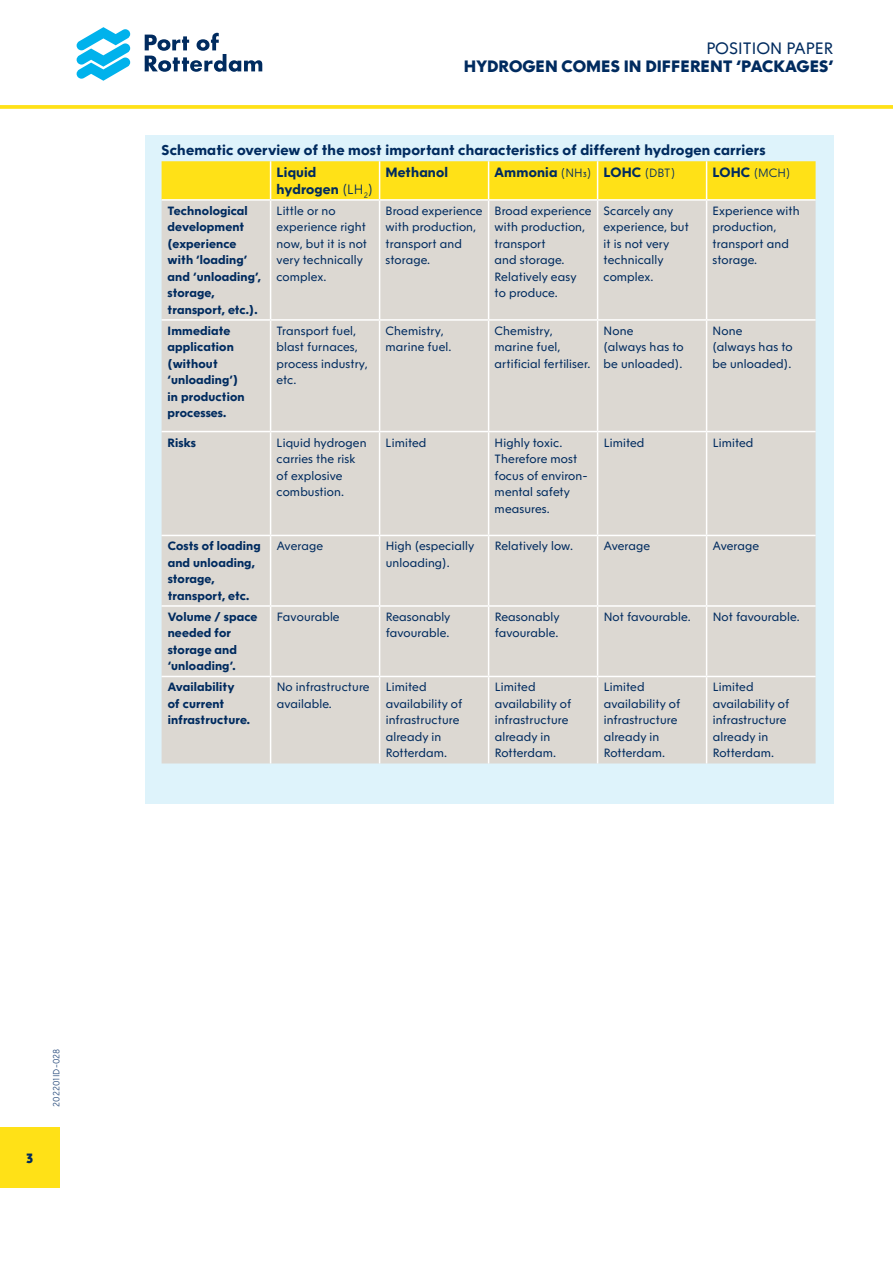
<style>
.page{position:relative;width:893px;height:1263px;background:#fff}
.page>*{position:absolute;margin:0;border:0;box-sizing:border-box;transform-origin:0 0}
.t1{font:800 16.5px "NLRTM";color:#002b5f}
.t2{font:16.5px "NLRTM";color:#002b5f}
.t3{font:700 14.25px "NLRTM";letter-spacing:.01em;color:#002b5f}
.t4{font:700 13.5px/16.5px "NLRTM";letter-spacing:.01em;color:#002b5f}
.t5{font:800 13.5px "NLRTM";color:#002b5f}
.t6{font:12px/16.5px "NLRTM";letter-spacing:.01em;color:#002b5f}
.t7{font:700 12px/16.5px "NLRTM";letter-spacing:.01em;color:#002b5f}
.t8{font:300 12px "NLRTM";color:#002b5f}
.t9{font:300 9px "NLRTM";letter-spacing:.01em;color:#2b4e7e}
.s1{font-weight:300}
.s2{font-weight:300;font-size:12px}
.s3{font-weight:700;font-size:13.5px}
</style>
<div class="page">
<div style="left:0;top:1127px;width:60px;height:61px;background:#ffe117"></div>
<div style="left:145px;top:135px;width:688px;height:668px;background:#def3fb"></div>
<div style="left:162px;top:161px;width:654px;height:38px;background:#ffe117"></div>
<div style="left:162px;top:201px;width:654px;height:562px;background:#dcd8d2"></div>
<hr style="left:270px;top:161px;width:1px;height:38px;background:#fff">
<hr style="left:379px;top:161px;width:1px;height:38px;background:#fff">
<hr style="left:488px;top:161px;width:1px;height:38px;background:#fff">
<hr style="left:597px;top:161px;width:1px;height:38px;background:#fff">
<hr style="left:706px;top:161px;width:1px;height:38px;background:#fff">
<hr style="left:162px;top:199px;width:109px;height:2px;background:#fff">
<hr style="left:271px;top:199px;width:109px;height:2px;background:#fff">
<hr style="left:270px;top:201px;width:1px;height:118px;background:#fff">
<hr style="left:380px;top:199px;width:109px;height:2px;background:#fff">
<hr style="left:379px;top:201px;width:1px;height:118px;background:#fff">
<hr style="left:489px;top:199px;width:109px;height:2px;background:#fff">
<hr style="left:488px;top:201px;width:1px;height:118px;background:#fff">
<hr style="left:598px;top:199px;width:109px;height:2px;background:#fff">
<hr style="left:597px;top:201px;width:1px;height:118px;background:#fff">
<hr style="left:707px;top:199px;width:109px;height:2px;background:#fff">
<hr style="left:706px;top:201px;width:1px;height:118px;background:#fff">
<hr style="left:162px;top:319px;width:109px;height:2px;background:#fff">
<hr style="left:271px;top:319px;width:109px;height:2px;background:#fff">
<hr style="left:270px;top:321px;width:1px;height:110px;background:#fff">
<hr style="left:380px;top:319px;width:109px;height:2px;background:#fff">
<hr style="left:379px;top:321px;width:1px;height:110px;background:#fff">
<hr style="left:489px;top:319px;width:109px;height:2px;background:#fff">
<hr style="left:488px;top:321px;width:1px;height:110px;background:#fff">
<hr style="left:598px;top:319px;width:109px;height:2px;background:#fff">
<hr style="left:597px;top:321px;width:1px;height:110px;background:#fff">
<hr style="left:707px;top:319px;width:109px;height:2px;background:#fff">
<hr style="left:706px;top:321px;width:1px;height:110px;background:#fff">
<hr style="left:162px;top:431px;width:109px;height:1px;background:#fff">
<hr style="left:271px;top:431px;width:109px;height:1px;background:#fff">
<hr style="left:270px;top:432px;width:1px;height:103px;background:#fff">
<hr style="left:380px;top:431px;width:109px;height:1px;background:#fff">
<hr style="left:379px;top:432px;width:1px;height:103px;background:#fff">
<hr style="left:489px;top:431px;width:109px;height:1px;background:#fff">
<hr style="left:488px;top:432px;width:1px;height:103px;background:#fff">
<hr style="left:598px;top:431px;width:109px;height:1px;background:#fff">
<hr style="left:597px;top:432px;width:1px;height:103px;background:#fff">
<hr style="left:707px;top:431px;width:109px;height:1px;background:#fff">
<hr style="left:706px;top:432px;width:1px;height:103px;background:#fff">
<hr style="left:162px;top:535px;width:109px;height:1px;background:#fff">
<hr style="left:271px;top:535px;width:109px;height:1px;background:#fff">
<hr style="left:270px;top:536px;width:1px;height:69px;background:#fff">
<hr style="left:380px;top:535px;width:109px;height:1px;background:#fff">
<hr style="left:379px;top:536px;width:1px;height:69px;background:#fff">
<hr style="left:489px;top:535px;width:109px;height:1px;background:#fff">
<hr style="left:488px;top:536px;width:1px;height:69px;background:#fff">
<hr style="left:598px;top:535px;width:109px;height:1px;background:#fff">
<hr style="left:597px;top:536px;width:1px;height:69px;background:#fff">
<hr style="left:707px;top:535px;width:109px;height:1px;background:#fff">
<hr style="left:706px;top:536px;width:1px;height:69px;background:#fff">
<hr style="left:162px;top:605px;width:109px;height:2px;background:#fff">
<hr style="left:271px;top:605px;width:109px;height:2px;background:#fff">
<hr style="left:270px;top:607px;width:1px;height:69px;background:#fff">
<hr style="left:380px;top:605px;width:109px;height:2px;background:#fff">
<hr style="left:379px;top:607px;width:1px;height:69px;background:#fff">
<hr style="left:489px;top:605px;width:109px;height:2px;background:#fff">
<hr style="left:488px;top:607px;width:1px;height:69px;background:#fff">
<hr style="left:598px;top:605px;width:109px;height:2px;background:#fff">
<hr style="left:597px;top:607px;width:1px;height:69px;background:#fff">
<hr style="left:707px;top:605px;width:109px;height:2px;background:#fff">
<hr style="left:706px;top:607px;width:1px;height:69px;background:#fff">
<hr style="left:162px;top:676px;width:109px;height:1px;background:#fff">
<hr style="left:271px;top:676px;width:109px;height:1px;background:#fff">
<hr style="left:270px;top:677px;width:1px;height:86px;background:#fff">
<hr style="left:380px;top:676px;width:109px;height:1px;background:#fff">
<hr style="left:379px;top:677px;width:1px;height:86px;background:#fff">
<hr style="left:489px;top:676px;width:109px;height:1px;background:#fff">
<hr style="left:488px;top:677px;width:1px;height:86px;background:#fff">
<hr style="left:598px;top:676px;width:109px;height:1px;background:#fff">
<hr style="left:597px;top:677px;width:1px;height:86px;background:#fff">
<hr style="left:707px;top:676px;width:109px;height:1px;background:#fff">
<hr style="left:706px;top:677px;width:1px;height:86px;background:#fff">
<svg style="left:77px;top:27px;width:53px;height:54px"></svg>
<svg style="left:145px;top:33px;width:117px;height:39px"></svg>
<svg style="left:0;top:105px;width:893px;height:4px;background:#ffe225"></svg>
<h1 class="t2" style="left:706px;top:38px;width:129px">POSITION PAPER</h1>
<h1 class="t1" style="left:464px;top:56px;width:371px">HYDROGEN COMES IN DIFFERENT ‘PACKAGES’</h1>
<p class="t3" style="left:162px;top:142px;width:606px">Schematic overview of the most important characteristics of different hydrogen carriers</p>
<p class="t4" style="left:277px;top:164px;width:98px">Liquid hydrogen <span class="s1">(LH</span><sub>2</sub><span class="s1">)</span></p>
<p class="t4" style="left:386px;top:164px;width:64px">Methanol</p>
<p class="t4" style="left:495px;top:164px;width:182px">Ammonia <span class="s2">(NH3)</span> LOHC <span class="s2">(DBT)</span></p>
<p class="t8" style="left:713px;top:166px;width:79px"><span class="s3">LOHC</span> (MCH)</p>
<p class="t7" style="left:168px;top:202px;width:95px">Technological development (experience with ‘loading’ and ‘unloading’, storage, transport, etc.).</p>
<p class="t6" style="left:277px;top:202px;width:92px">Little or no experience right now, but it is not very technically complex.</p>
<p class="t6" style="left:386px;top:202px;width:98px">Broad experience with production, transport and storage.</p>
<p class="t6" style="left:495px;top:202px;width:98px">Broad experience with production, transport<br>and storage.<br>Relatively easy<br>to produce.</p>
<p class="t6" style="left:604px;top:202px;width:87px">Scarcely any experience, but it is not very technically complex.</p>
<p class="t6" style="left:713px;top:202px;width:89px">Experience with production, transport and storage.</p>
<p class="t7" style="left:168px;top:322px;width:79px">Immediate application (without ‘unloading’) in production processes.</p>
<p class="t6" style="left:277px;top:322px;width:93px">Transport fuel, blast furnaces, process industry, etc.</p>
<p class="t6" style="left:386px;top:322px;width:67px">Chemistry, marine fuel.</p>
<p class="t6" style="left:495px;top:322px;width:97px">Chemistry, marine fuel, artificial fertiliser.</p>
<p class="t6" style="left:604px;top:322px;width:81px">None<br>(always has to be unloaded).</p>
<p class="t6" style="left:713px;top:322px;width:81px">None<br>(always has to be unloaded).</p>
<p class="t7" style="left:168px;top:434px;width:30px">Risks</p>
<p class="t6" style="left:277px;top:434px;width:91px">Liquid hydrogen carries the risk of explosive combustion.</p>
<p class="t6" style="left:386px;top:434px;width:42px">Limited</p>
<p class="t6" style="left:495px;top:434px;width:95px">Highly toxic.<br>Therefore most focus of environ&shy;mental safety measures.</p>
<p class="t6" style="left:604px;top:434px;width:42px">Limited</p>
<p class="t6" style="left:713px;top:434px;width:42px">Limited</p>
<p class="t7" style="left:168px;top:538px;width:95px">Costs of loading and unloading, storage, transport, etc.</p>
<p class="t6" style="left:277px;top:538px;width:48px">Average</p>
<p class="t6" style="left:386px;top:538px;width:90px">High (especially unloading).</p>
<p class="t6" style="left:495px;top:538px;width:80px">Relatively low.</p>
<p class="t6" style="left:604px;top:538px;width:48px">Average</p>
<p class="t6" style="left:713px;top:538px;width:48px">Average</p>
<p class="t7" style="left:168px;top:608px;width:91px">Volume / space needed for storage and ‘unloading’.</p>
<p class="t6" style="left:277px;top:608px;width:64px">Favourable</p>
<p class="t6" style="left:386px;top:608px;width:66px">Reasonably favourable.</p>
<p class="t6" style="left:495px;top:608px;width:66px">Reasonably favourable.</p>
<p class="t6" style="left:604px;top:608px;width:88px">Not favourable.</p>
<p class="t6" style="left:713px;top:608px;width:88px">Not favourable.</p>
<p class="t7" style="left:168px;top:679px;width:84px">Availability<br>of current infrastructure.</p>
<p class="t6" style="left:277px;top:679px;width:94px">No infrastructure available.</p>
<p class="t6" style="left:386px;top:679px;width:78px">Limited availability of infrastructure already in<br>Rotterdam.</p>
<p class="t6" style="left:495px;top:679px;width:78px">Limited availability of infrastructure already in<br>Rotterdam.</p>
<p class="t6" style="left:604px;top:679px;width:78px">Limited availability of infrastructure already in<br>Rotterdam.</p>
<p class="t6" style="left:713px;top:679px;width:78px">Limited availability of infrastructure already in<br>Rotterdam.</p>
<p class="t5" style="left:26px;top:1150px;width:9px">3</p>
<p class="t9" style="left:51px;top:1107px;width:60px;rotate:-90deg">202201ID-028</p>
</div>
